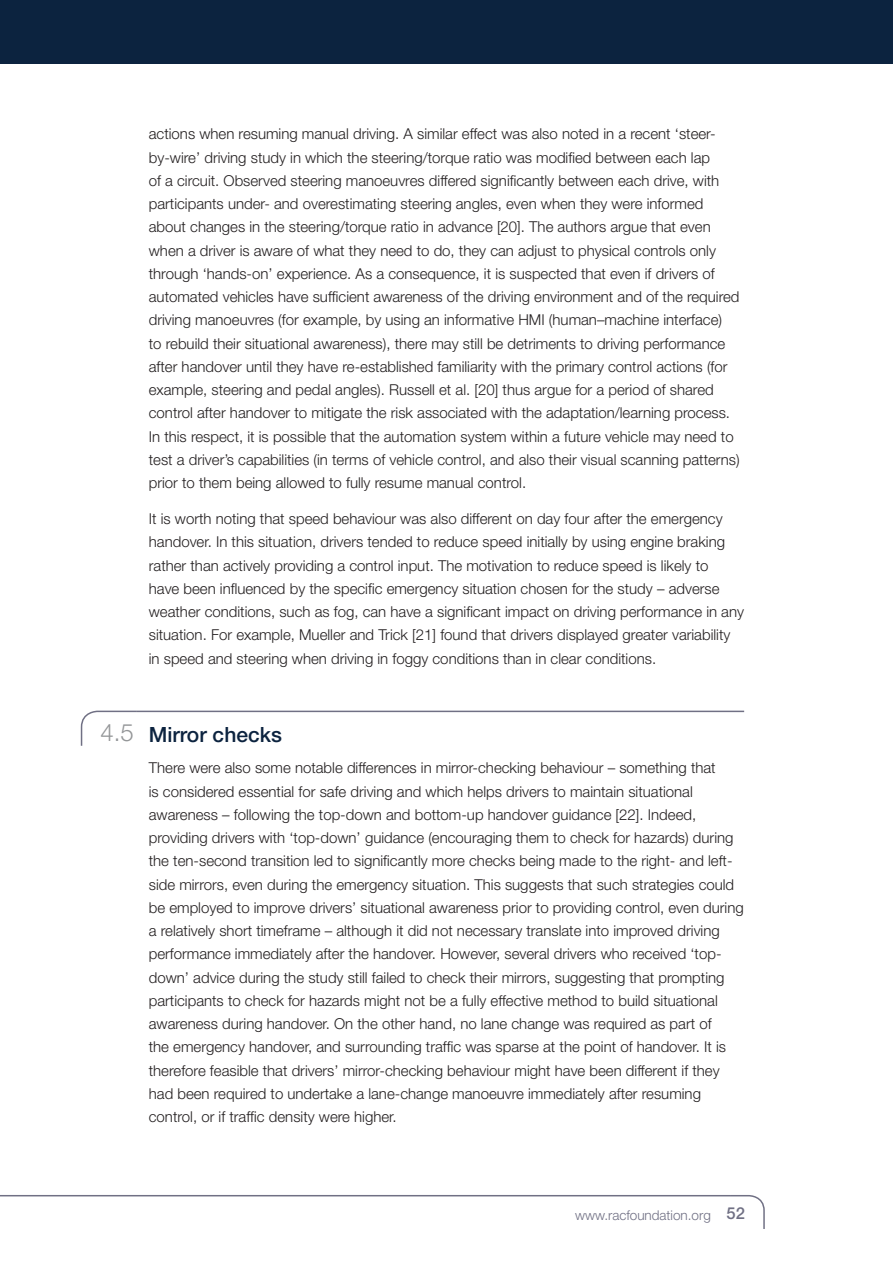
<style>
.page{position:relative;width:893px;height:1263px;background:#0c233f}
.page>*{position:absolute;margin:0;border:0;box-sizing:border-box;transform-origin:0 0}
.t1{font:300 24px "Helvetica Neue";color:#949698}
.t2{font:500 21px "Helvetica Neue";color:#0c233f}
.t3{font:300 15px/23.2px "Helvetica Neue";color:#231f20}
.t4{font:300 13.5px "Helvetica Neue";color:#707084}
.s1{font-weight:500;font-size:16.5px}
</style>
<div class="page">
<div style="left:0;top:65px;width:893px;height:1198px;background:#fff"></div>
<hr style="left:0;top:1195px;width:730px;height:1px;background:#707084">
<svg style="left:728px;top:1195px;width:37px;height:34px"></svg>
<hr style="left:136px;top:711px;width:608px;height:1px;background:#707084">
<svg style="left:80px;top:710px;width:58px;height:36px"></svg>
<p class="t3" style="left:149px;top:122px;width:592px">actions when resuming manual driving. A similar effect was also noted in a recent ‘steer&shy;by-wire’ driving study in which the steering/torque ratio was modified between each lap<br>of a circuit. Observed steering manoeuvres differed significantly between each drive, with participants under- and overestimating steering angles, even when they were informed about changes in the steering/torque ratio in advance [20]. The authors argue that even when a driver is aware of what they need to do, they can adjust to physical controls only through ‘hands-on’ experience. As a consequence, it is suspected that even if drivers of automated vehicles have sufficient awareness of the driving environment and of the required driving manoeuvres (for example, by using an informative HMI (human–machine interface)<br>to rebuild their situational awareness), there may still be detriments to driving performance after handover until they have re-established familiarity with the primary control actions (for example, steering and pedal angles). Russell et al. [20] thus argue for a period of shared control after handover to mitigate the risk associated with the adaptation/learning process.<br>In this respect, it is possible that the automation system within a future vehicle may need to test a driver’s capabilities (in terms of vehicle control, and also their visual scanning patterns) prior to them being allowed to fully resume manual control.</p>
<p class="t3" style="left:149px;top:507px;width:597px">It is worth noting that speed behaviour was also different on day four after the emergency handover. In this situation, drivers tended to reduce speed initially by using engine braking rather than actively providing a control input. The motivation to reduce speed is likely to<br>have been influenced by the specific emergency situation chosen for the study – adverse weather conditions, such as fog, can have a significant impact on driving performance in any situation. For example, Mueller and Trick [21] found that drivers displayed greater variability in speed and steering when driving in foggy conditions than in clear conditions.</p>
<h1 class="t1" style="left:101px;top:718px;width:35px">4.5</h1>
<h2 class="t2" style="left:149px;top:721px;width:135px">Mirror checks</h2>
<p class="t3" style="left:149px;top:756px;width:596px">There were also some notable differences in mirror-checking behaviour – something that<br>is considered essential for safe driving and which helps drivers to maintain situational awareness – following the top-down and bottom-up handover guidance [22]. Indeed, providing drivers with ‘top-down’ guidance (encouraging them to check for hazards) during the ten-second transition led to significantly more checks being made to the right- and left&shy;side mirrors, even during the emergency situation. This suggests that such strategies could be employed to improve drivers’ situational awareness prior to providing control, even during a relatively short timeframe – although it did not necessary translate into improved driving performance immediately after the handover. However, several drivers who received ‘top&shy;down’ advice during the study still failed to check their mirrors, suggesting that prompting participants to check for hazards might not be a fully effective method to build situational awareness during handover. On the other hand, no lane change was required as part of<br>the emergency handover, and surrounding traffic was sparse at the point of handover. It is therefore feasible that drivers’ mirror-checking behaviour might have been different if they had been required to undertake a lane-change manoeuvre immediately after resuming control, or if traffic density were higher.</p>
<p class="t4" style="left:575px;top:1206px;width:171px">www.racfoundation.org <span class="s1">52</span></p>
</div>
